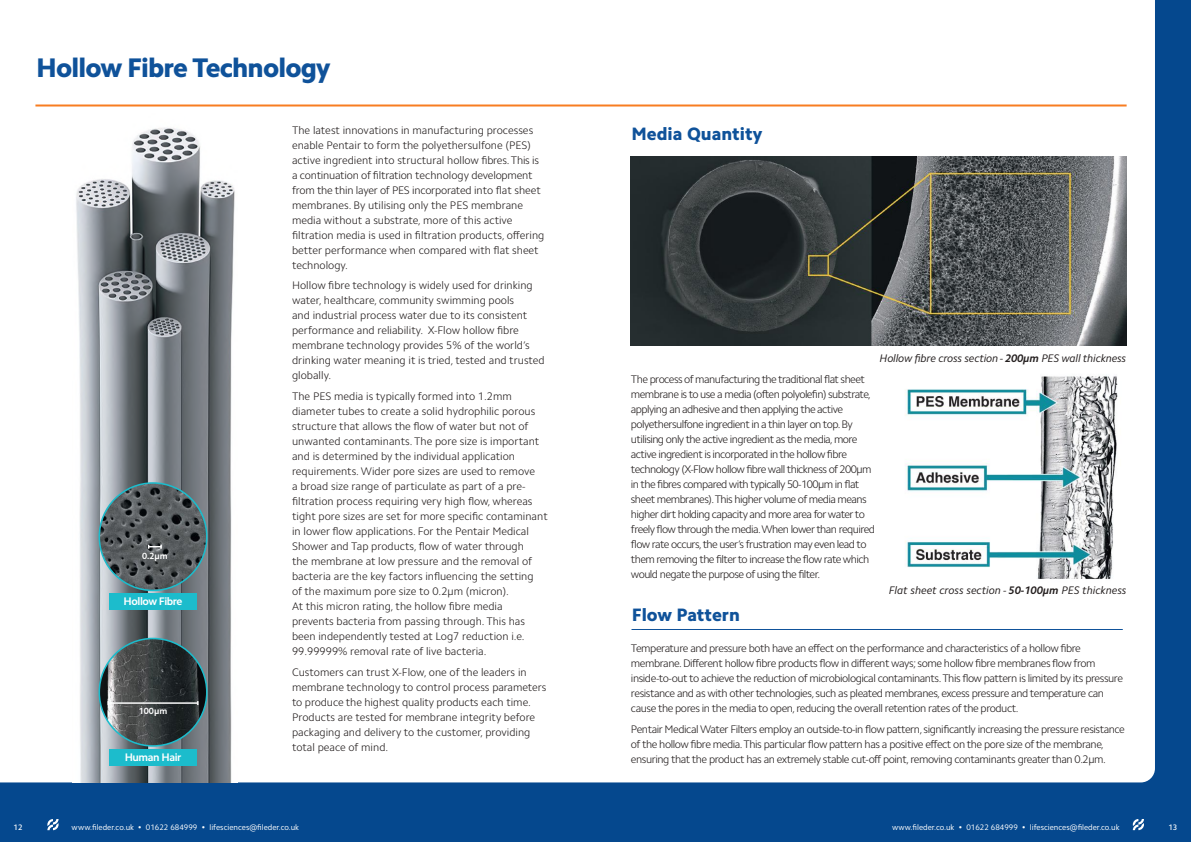
<style>
.page{position:relative;width:1191px;height:842px;background:#05488e}
.page>*{position:absolute;margin:0;border:0;box-sizing:border-box;transform-origin:0 0}
.t1{font:800 27px "Camphor Std";letter-spacing:-.03em;color:#0f529a}
.t2{font:800 18px "Camphor Std";color:#0f529a}
.t3{font:300 11px/15px "Camphor Std";letter-spacing:-.015em;color:#241f1f}
.t4{font:300 11px/15px "Camphor Std";letter-spacing:-.04em;color:#241f1f}
.t5{font:300 11px/15px "Camphor Std";letter-spacing:-.05em;color:#241f1f}
.t6{font:italic 11px "Camphor Std";letter-spacing:-.015em;color:#241f1f}
.t7{font:700 11px "Camphor Std";letter-spacing:-.04em;color:#fff}
.t8{font:700 9px "Camphor Std";color:#fff}
.t9{font:8px "Camphor Std";color:#fff}
.t10{font:500 8px "Camphor Std";color:#fff}
.s1{font-weight:700}
</style>
<div class="page">
<div style="left:0;top:0;width:1155px;height:782px;background:#fff"></div>
<svg style="left:1132px;top:819px;width:12px;height:11px"></svg>
<svg style="left:47px;top:819px;width:12px;height:11px"></svg>
<hr style="left:631px;top:629px;width:491px;height:1px;background:#0f529a">
<hr style="left:35px;top:104px;width:1091px;height:2px;background:#f87d21">
<img style="left:73px;top:114px;width:164px;height:668px">
<img style="left:99px;top:483px;width:108px;height:107px;border-radius:53px">
<div style="left:98px;top:482px;width:109px;height:109px;border:2px solid #1cbccc;border-radius:50%"></div>
<svg style="left:148px;top:545px;width:14px;height:4px"></svg>
<div style="left:109px;top:593px;width:88px;height:17px;background:#1cbccc"></div>
<img style="left:99px;top:638px;width:108px;height:108px;border-radius:54px">
<div style="left:98px;top:638px;width:109px;height:109px;border:2px solid #1cbccc;border-radius:50%"></div>
<hr style="left:108px;top:702px;width:90px;height:2px;background:#fff">
<div style="left:109px;top:749px;width:88px;height:17px;background:#1cbccc"></div>
<img style="left:897px;top:367px;width:229px;height:222px">
<img style="left:631px;top:157px;width:495px;height:188px">
<h1 class="t1" style="left:36px;top:51px;width:296px">Hollow Fibre Technology</h1>
<p class="t8" style="left:142px;top:551px;width:27px">0.2μm</p>
<p class="t7" style="left:124px;top:595px;width:60px">Hollow Fibre</p>
<p class="t8" style="left:139px;top:706px;width:30px">100μm</p>
<p class="t7" style="left:125px;top:750px;width:58px">Human Hair</p>
<p class="t3" style="left:292px;top:122px;width:254px">The latest innovations in manufacturing processes enable Pentair to form the polyethersulfone (PES) active ingredient into structural hollow fibres. This is a continuation of filtration technology development from the thin layer of PES incorporated into flat sheet membranes. By utilising only the PES membrane media without a substrate, more of this active filtration media is used in filtration products, offering better performance when compared with flat sheet technology.</p>
<p class="t3" style="left:292px;top:278px;width:254px">Hollow fibre technology is widely used for drinking water, healthcare, community swimming pools<br>and industrial process water due to its consistent performance and reliability. X-Flow hollow fibre membrane technology provides 5% of the world’s drinking water meaning it is tried, tested and trusted globally.</p>
<p class="t3" style="left:292px;top:389px;width:257px">The PES media is typically formed into 1.2mm diameter tubes to create a solid hydrophilic porous structure that allows the flow of water but not of unwanted contaminants. The pore size is important and is determined by the individual application requirements. Wider pore sizes are used to remove<br>a broad size range of particulate as part of a pre&shy;filtration process requiring very high flow, whereas tight pore sizes are set for more specific contaminant in lower flow applications. For the Pentair Medical Shower and Tap products, flow of water through<br>the membrane at low pressure and the removal of bacteria are the key factors influencing the setting<br>of the maximum pore size to 0.2µm (micron).<br>At this micron rating, the hollow fibre media<br>prevents bacteria from passing through. This has been independently tested at Log7 reduction i.e.<br>99.99999% removal rate of live bacteria.</p>
<p class="t3" style="left:292px;top:664px;width:256px">Customers can trust X-Flow, one of the leaders in membrane technology to control process parameters to produce the highest quality products each time.<br>Products are tested for membrane integrity before packaging and delivery to the customer, providing total peace of mind.</p>
<h2 class="t2" style="left:631px;top:124px;width:132px">Media Quantity</h2>
<p class="t6" style="left:879px;top:352px;width:248px">Hollow fibre cross section - <span class="s1">200µm</span> PES wall thickness</p>
<p class="t5" style="left:631px;top:371px;width:245px">The process of manufacturing the traditional flat sheet membrane is to use a media (often polyolefin) substrate, applying an adhesive and then applying the active polyethersulfone ingredient in a thin layer on top. By utilising only the active ingredient as the media, more active ingredient is incorporated in the hollow fibre technology (X-Flow hollow fibre wall thickness of 200μm in the fibres compared with typically 50-100μm in flat sheet membranes).This higher volume of media means higher dirt holding capacity and more area for water to freely flow through the media. When lower than required flow rate occurs, the user’s frustration may even lead to them removing the filter to increase the flow rate which would negate the purpose of using the filter.</p>
<h2 class="t2" style="left:632px;top:604px;width:109px">Flow Pattern</h2>
<p class="t6" style="left:889px;top:584px;width:239px">Flat sheet cross section - <span class="s1">50-100µm</span> PES thickness</p>
<p class="t4" style="left:631px;top:641px;width:493px">Temperature and pressure both have an effect on the performance and characteristics of a hollow fibre membrane. Different hollow fibre products flow in different ways; some hollow fibre membranes flow from inside-to-out to achieve the reduction of microbiological contaminants. This flow pattern is limited by its pressure resistance and as with other technologies, such as pleated membranes, excess pressure and temperature can cause the pores in the media to open, reducing the overall retention rates of the product.</p>
<p class="t4" style="left:631px;top:721px;width:495px">Pentair Medical Water Filters employ an outside-to-in flow pattern, significantly increasing the pressure resistance of the hollow fibre media. This particular flow pattern has a positive effect on the pore size of the membrane, ensuring that the product has an extremely stable cut-off point, removing contaminants greater than 0.2μm.</p>
<p class="t10" style="left:13px;top:822px;width:11px">12</p>
<p class="t9" style="left:72px;top:822px;width:229px">www.fileder.co.uk • 01622 684999 • lifesciences@fileder.co.uk</p>
<p class="t9" style="left:892px;top:823px;width:229px">www.fileder.co.uk • 01622 684999 • lifesciences@fileder.co.uk</p>
<p class="t10" style="left:1168px;top:823px;width:11px">13</p>
</div>
